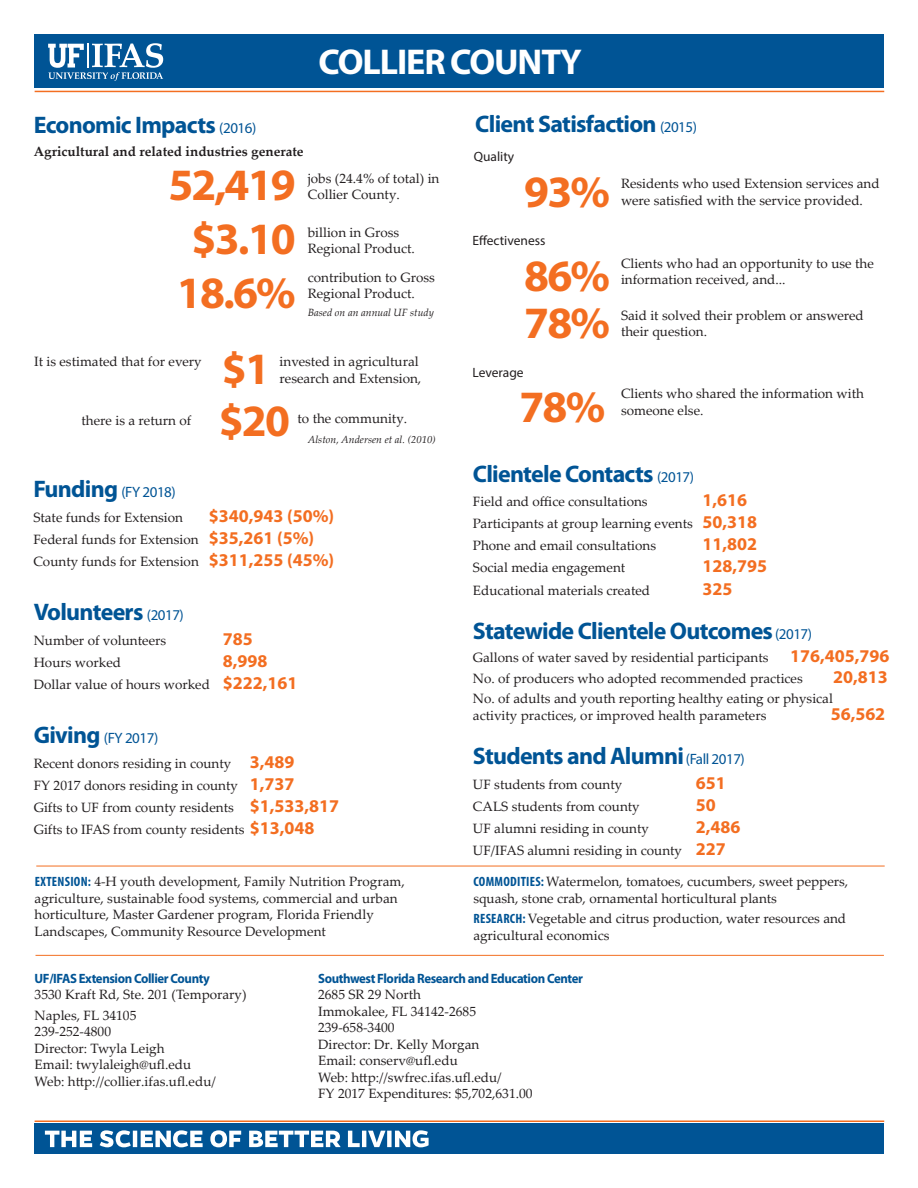
<style>
.page{position:relative;width:918px;height:1188px;background:#fff}
.page>*{position:absolute;margin:0;border:0;box-sizing:border-box;transform-origin:0 0}
.t1{font:700 45px "Myriad Pro";letter-spacing:-.04em;color:#f36e21}
.t2{font:700 36px "Myriad Pro";letter-spacing:-.03em;color:#fff}
.t3{font:700 24px "Myriad Pro";letter-spacing:-.03em;color:#005495}
.t4{font:700 18px "Myriad Pro";color:#f36e21}
.t5{font:15px "Myriad Pro";letter-spacing:-.03em;color:#005495}
.t6{font:13.5px/16.5px "Palatino Linotype";color:#231f20}
.t7{font:700 13.5px "Myriad Pro";letter-spacing:-.03em;color:#005495;scale:.95 1}
.t8{font:700 13.5px "Palatino Linotype";color:#231f20}
.t9{font:13.5px "Myriad Pro";color:#231f20}
.t10{font:italic 10.5px "Palatino Linotype";color:#231f20}
.s1{font-weight:400;font-size:15px}
.s2{font-weight:700;font-size:24px}
.s3{font-family:"Myriad Pro";font-weight:700;font-size:18px;color:#f36e21}
.s4{font-family:"Myriad Pro";font-weight:700;font-stretch:condensed;color:#005495}
</style>
<div class="page">
<div style="left:35px;top:34px;width:849px;height:54px;background:#005495"></div>
<svg style="left:48px;top:43px;width:115px;height:38px"></svg>
<hr style="left:35px;top:91px;width:849px;height:1px;background:#f36e21">
<div style="left:35px;top:1124px;width:849px;height:30px;background:#005495"></div>
<hr style="left:35px;top:1120px;width:849px;height:2px;background:#f36e21">
<hr style="left:36px;top:955px;width:848px;height:1px;background:#f36e21">
<hr style="left:36px;top:866px;width:849px;height:1px;background:#f36e21">
<svg style="left:45px;top:1130px;width:384px;height:17px"></svg>
<h2 class="t2" style="left:318px;top:39px;width:265px">COLLIER COUNTY</h2>
<h3 class="t3" style="left:34px;top:109px;width:224px">Economic Impacts <span class="s1">(2016)</span></h3>
<p class="t8" style="left:34px;top:142px;width:271px">Agricultural and related industries generate</p>
<h1 class="t1" style="left:168px;top:155px;width:129px">52,419</h1>
<p class="t6" style="left:308px;top:169px;width:133px">jobs (24.4% of total) in<br>Collier County.</p>
<h1 class="t1" style="left:192px;top:209px;width:106px">$3.10</h1>
<p class="t6" style="left:308px;top:223px;width:109px">billion in Gross<br>Regional Product.</p>
<h1 class="t1" style="left:177px;top:263px;width:121px">18.6%</h1>
<p class="t6" style="left:308px;top:268px;width:129px">contribution to Gross<br>Regional Product.</p>
<p class="t10" style="left:308px;top:305px;width:128px">Based on an annual UF study</p>
<p class="t6" style="left:34px;top:353px;width:169px">It is estimated that for every</p>
<h1 class="t1" style="left:222px;top:339px;width:50px">$1</h1>
<p class="t6" style="left:280px;top:353px;width:143px">invested in agricultural research and Extension,</p>
<p class="t6" style="left:82px;top:412px;width:111px">there is a return of</p>
<h1 class="t1" style="left:219px;top:392px;width:73px">$20</h1>
<p class="t6" style="left:298px;top:410px;width:111px">to the community.</p>
<p class="t10" style="left:308px;top:432px;width:129px">Alston, Andersen et al. (2010)</p>
<p class="t5" style="left:33px;top:483px;width:144px"><span class="s2">Funding</span> (FY 2018)</p>
<p class="t6" style="left:33px;top:509px;width:151px">State funds for Extension</p>
<h3 class="t4" style="left:209px;top:504px;width:127px">$340,943 (50%)</h3>
<p class="t6" style="left:33px;top:528px;width:302px;line-height:22px">Federal funds for Extension <span class="s3">$35,261 (5%)<br></span>County funds for Extension <span class="s3">$311,255 (45%)</span></p>
<h3 class="t3" style="left:34px;top:597px;width:152px">Volunteers <span class="s1">(2017)</span></h3>
<p class="t6" style="left:34px;top:632px;width:134px">Number of volunteers</p>
<h3 class="t4" style="left:223px;top:627px;width:31px">785</h3>
<p class="t6" style="left:34px;top:654px;width:89px">Hours worked</p>
<h3 class="t4" style="left:223px;top:649px;width:46px">8,998</h3>
<p class="t6" style="left:34px;top:676px;width:265px">Dollar value of hours worked <span class="s3">$222,161</span></p>
<p class="t5" style="left:34px;top:729px;width:126px"><span class="s2">Giving</span> (FY 2017)</p>
<p class="t6" style="left:34px;top:752px;width:307px;line-height:22px">Recent donors residing in county <span class="s3">3,489<br></span>FY 2017 donors residing in county <span class="s3">1,737<br></span>Gifts to UF from county residents <span class="s3">$1,533,817<br></span>Gifts to IFAS from county residents <span class="s3">$13,048</span></p>
<h3 class="t3" style="left:475px;top:109px;width:223px">Client Satisfaction <span class="s1">(2015)</span></h3>
<p class="t9" style="left:474px;top:148px;width:42px">Quality</p>
<h1 class="t1" style="left:524px;top:162px;width:87px">93%</h1>
<p class="t6" style="left:621px;top:175px;width:260px">Residents who used Extension services and were satisfied with the service provided.</p>
<p class="t9" style="left:472px;top:233px;width:75px">Effectiveness</p>
<h1 class="t1" style="left:524px;top:246px;width:87px">86%</h1>
<p class="t6" style="left:621px;top:255px;width:254px">Clients who had an opportunity to use the information received, and...</p>
<h1 class="t1" style="left:524px;top:294px;width:87px">78%</h1>
<p class="t6" style="left:621px;top:306px;width:244px">Said it solved their problem or answered their question.</p>
<p class="t9" style="left:472px;top:364px;width:53px">Leverage</p>
<h1 class="t1" style="left:519px;top:378px;width:87px">78%</h1>
<p class="t6" style="left:621px;top:385px;width:244px">Clients who shared the information with someone else.</p>
<h3 class="t3" style="left:473px;top:458px;width:223px">Clientele Contacts <span class="s1">(2017)</span></h3>
<p class="t6" style="left:473px;top:493px;width:176px">Field and office consultations</p>
<h3 class="t4" style="left:702px;top:489px;width:46px">1,616</h3>
<p class="t6" style="left:473px;top:512px;width:286px;line-height:22px">Participants at group learning events <span class="s3">50,318<br></span>Phone and email consultations</p>
<h3 class="t4" style="left:702px;top:533px;width:56px">11,802</h3>
<p class="t6" style="left:473px;top:559px;width:154px">Social media engagement</p>
<h3 class="t4" style="left:702px;top:555px;width:66px">128,795</h3>
<p class="t6" style="left:473px;top:581px;width:179px">Educational materials created</p>
<h3 class="t4" style="left:702px;top:577px;width:31px">325</h3>
<h3 class="t3" style="left:473px;top:615px;width:341px">Statewide Clientele Outcomes <span class="s1">(2017)</span></h3>
<p class="t6" style="left:473px;top:647px;width:418px;line-height:20.5px">Gallons of water saved by residential participants <span class="s3">176,405,796<br></span>No. of producers who adopted recommended practices</p>
<h3 class="t4" style="left:833px;top:665px;width:56px">20,813</h3>
<p class="t6" style="left:473px;top:690px;width:362px">No. of adults and youth reporting healthy eating or physical activity practices, or improved health parameters</p>
<h3 class="t4" style="left:831px;top:702px;width:56px">56,562</h3>
<h3 class="t3" style="left:473px;top:741px;width:273px">Students and Alumni <span class="s1">(Fall 2017)</span></h3>
<p class="t6" style="left:473px;top:776px;width:151px">UF students from county</p>
<h3 class="t4" style="left:696px;top:771px;width:31px">651</h3>
<p class="t6" style="left:473px;top:798px;width:168px">CALS students from county</p>
<h3 class="t4" style="left:696px;top:793px;width:21px">50</h3>
<p class="t6" style="left:473px;top:820px;width:178px">UF alumni residing in county</p>
<h3 class="t4" style="left:696px;top:816px;width:46px">2,486</h3>
<p class="t6" style="left:473px;top:842px;width:254px">UF/IFAS alumni residing in county <span class="s3">227</span></p>
<p class="t6" style="left:35px;top:873px;width:372px"><span class="s4">EXTENSION:</span> 4-H youth development, Family Nutrition Program, agriculture, sustainable food systems, commercial and urban horticulture, Master Gardener program, Florida Friendly Landscapes, Community Resource Development</p>
<p class="t6" style="left:473px;top:873px;width:376px"><span class="s4">COMMODITIES:</span> Watermelon, tomatoes, cucumbers, sweet peppers, squash, stone crab, ornamental horticultural plants</p>
<p class="t6" style="left:473px;top:910px;width:374px"><span class="s4">RESEARCH:</span> Vegetable and citrus production, water resources and agricultural economics</p>
<p class="t7" style="left:35px;top:970px;width:186px">UF/IFAS Extension Collier County</p>
<p class="t6" style="left:35px;top:984px;width:213px;line-height:20.5px">3530 Kraft Rd, Ste. 201 (Temporary)<br>Naples, FL 34105</p>
<p class="t6" style="left:35px;top:1023px;width:183px">239-252-4800<br>Director: Twyla Leigh<br>Email: twylaleigh@ufl.edu<br>Web: http://collier.ifas.ufl.edu/</p>
<p class="t7" style="left:318px;top:970px;width:280px">Southwest Florida Research and Education Center</p>
<p class="t6" style="left:318px;top:986px;width:216px">2685 SR 29 North<br>Immokalee, FL 34142-2685<br>239-658-3400<br>Director: Dr. Kelly Morgan<br>Email: conserv@ufl.edu<br>Web: http://swfrec.ifas.ufl.edu/<br>FY 2017 Expenditures: $5,702,631.00</p>
</div>
